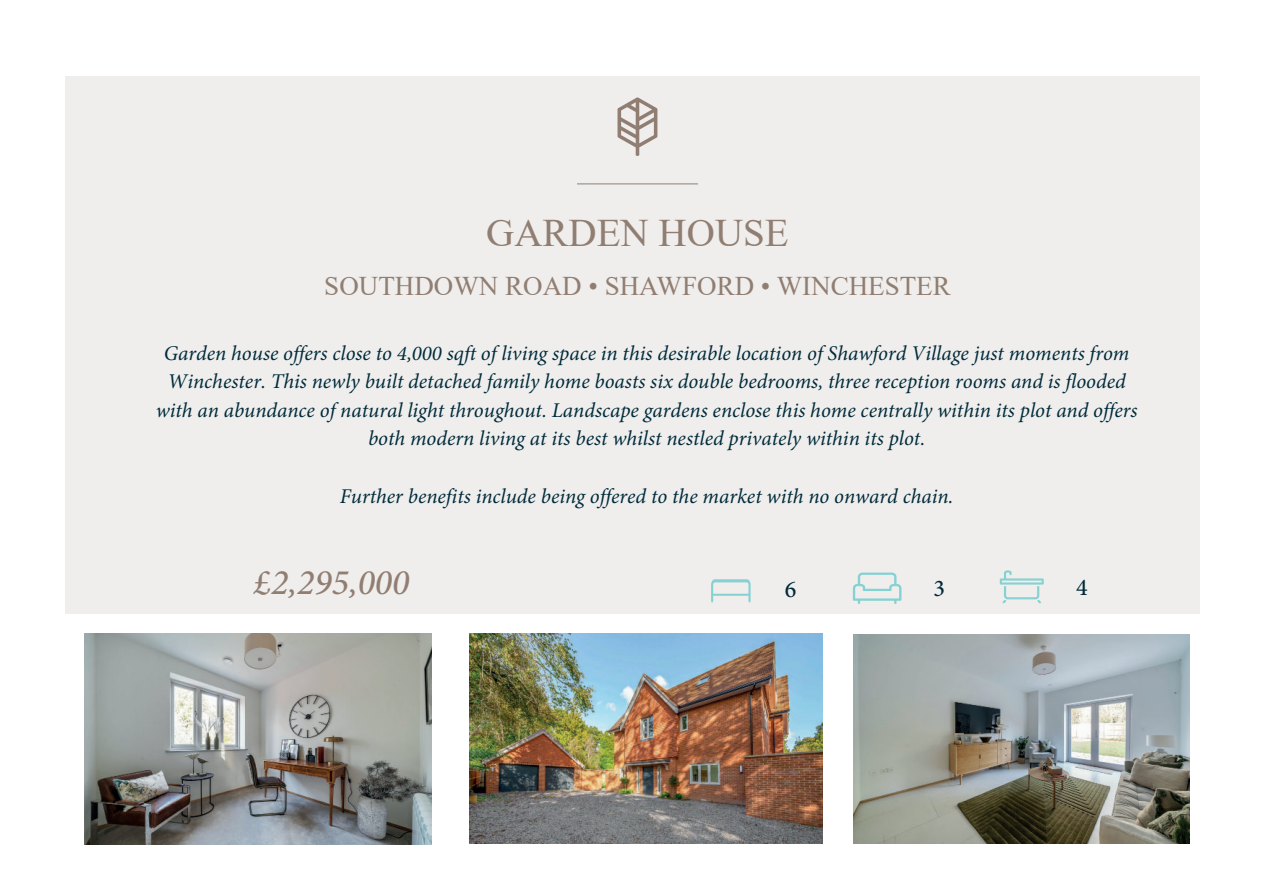
<style>
.page{position:relative;width:1263px;height:893px;background:#fff}
.page>*{position:absolute;margin:0;border:0;box-sizing:border-box;transform-origin:0 0}
.t1{font:39px "Times New Roman";color:#917e72}
.t2{font:italic 500 36px "Minion Pro";color:#917e72}
.t3{font:27px "Times New Roman";color:#917e72}
.t4{font:500 24px "Minion Pro";color:#002a39}
.t5{font:italic 21px/28.7px "Minion Pro";color:#002b3b;text-align:center}
</style>
<div class="page">
<div style="left:65px;top:76px;width:1134px;height:538px;background:#efeeec"></div>
<hr style="left:577px;top:183px;width:121px;height:1px;background:#917e72">
<svg style="left:617px;top:97px;width:40px;height:59px"></svg>
<svg style="left:1000px;top:570px;width:44px;height:33px"></svg>
<svg style="left:853px;top:573px;width:48px;height:31px"></svg>
<svg style="left:711px;top:579px;width:40px;height:23px"></svg>
<hr style="left:712px;top:594px;width:37px;height:2px;background:#86d1d1">
<img style="left:470px;top:633px;width:352px;height:211px">
<img style="left:853px;top:635px;width:336px;height:208px">
<img style="left:85px;top:634px;width:347px;height:210px">
<h1 class="t1" style="left:486px;top:219px;width:304px">GARDEN HOUSE</h1>
<p class="t3" style="left:324px;top:277px;width:628px">SOUTHDOWN ROAD • SHAWFORD • WINCHESTER</p>
<p class="t5" style="left:156px;top:340px;width:983px">Garden house offers close to 4,000 sqft of living space in this desirable location of Shawford Village just moments from Winchester. This newly built detached family home boasts six double bedrooms, three reception rooms and is flooded with an abundance of natural light throughout. Landscape gardens enclose this home centrally within its plot and offers both modern living at its best whilst nestled privately within its plot.</p>
<p class="t5" style="left:340px;top:484px;width:615px">Further benefits include being offered to the market with no onward chain.</p>
<h2 class="t2" style="left:254px;top:568px;width:157px">£2,295,000</h2>
<p class="t4" style="left:785px;top:579px;width:13px">6</p>
<p class="t4" style="left:934px;top:579px;width:13px">3</p>
<p class="t4" style="left:1076px;top:577px;width:13px">4</p>
</div>
